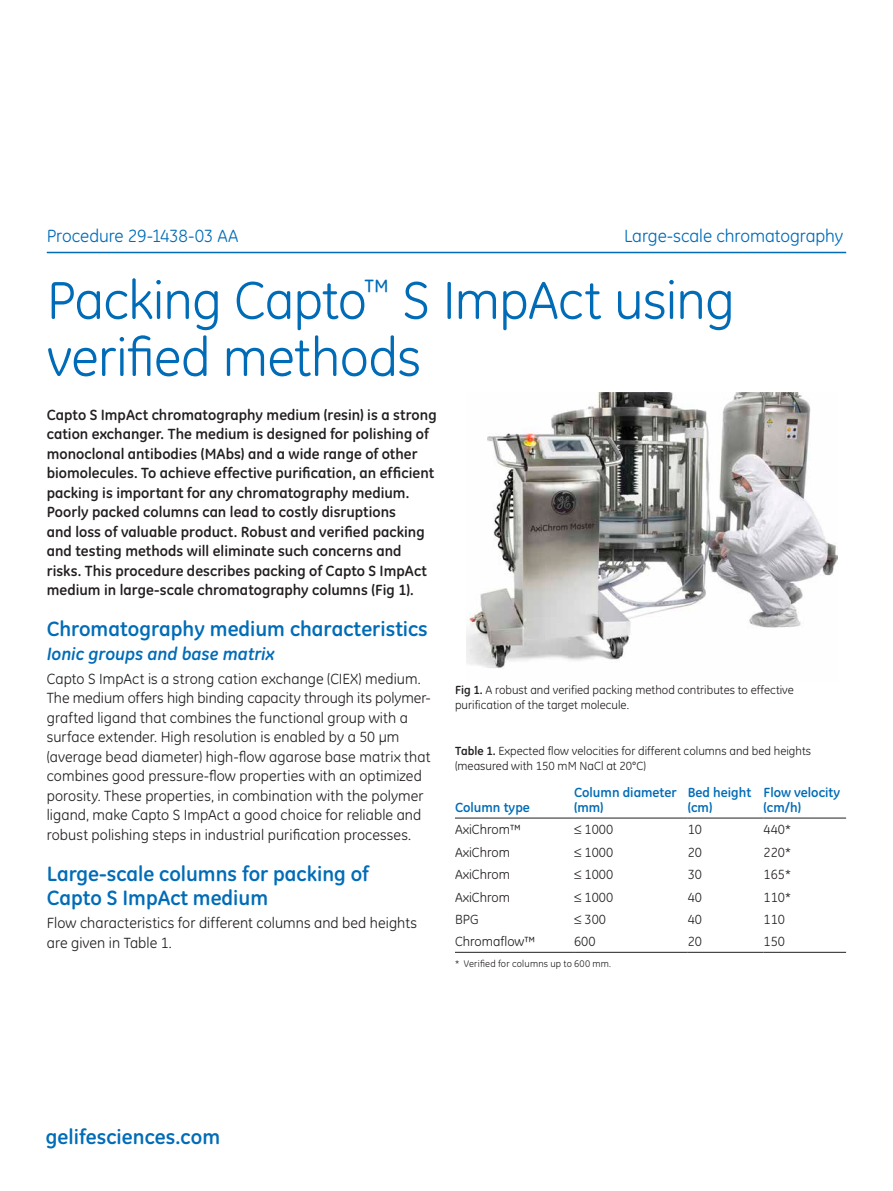
<style>
.page{position:relative;width:893px;height:1191px;background:#fff}
.page>*{position:absolute;margin:0;border:0;box-sizing:border-box;transform-origin:0 0}
.t1{font:54px/57px "GE Inspira";letter-spacing:-.01em;color:#006cb7}
.t2{font:700 21px/24px "GE Inspira";color:#006cb7}
.t3{font:18px "GE Inspira";letter-spacing:-.005em;color:#006cb7}
.t4{font:italic 700 18px "GE Inspira";letter-spacing:-.005em;color:#006cb7}
.t5{font:15px/19.5px "GE Inspira";letter-spacing:.005em;color:#231f20}
.t6{font:700 15px/19.5px "GE Inspira";color:#231f20}
.t7{font:13.5px "GE Inspira";color:#231f20}
.t8{font:700 13.5px/15px "GE Inspira";color:#006cb7}
.t9{font:12px/15px "GE Inspira";color:#231f20}
.t10{font:9.75px "GE Inspira";letter-spacing:.02em;color:#231f20}
.s1{font-weight:700}
</style>
<div class="page">
<hr style="left:47px;top:252px;width:799px;height:1px;background:#006cb7">
<hr style="left:455px;top:817px;width:119px;height:1px;background:#231f20">
<hr style="left:574px;top:817px;width:114px;height:1px;background:#231f20">
<hr style="left:688px;top:817px;width:76px;height:1px;background:#231f20">
<hr style="left:764px;top:817px;width:82px;height:1px;background:#231f20">
<hr style="left:455px;top:952px;width:119px;height:1px;background:#231f20">
<hr style="left:574px;top:952px;width:114px;height:1px;background:#231f20">
<hr style="left:688px;top:952px;width:76px;height:1px;background:#231f20">
<hr style="left:764px;top:952px;width:82px;height:1px;background:#231f20">
<img style="left:466px;top:393px;width:372px;height:276px">
<p class="t3" style="left:47px;top:225px;width:193px">Procedure 29-1438-03 AA</p>
<p class="t3" style="left:624px;top:225px;width:221px">Large-scale chromatography</p>
<h1 class="t1" style="left:47px;top:272px;width:689px">Packing Capto<sup>™</sup> S ImpAct using verified methods</h1>
<p class="t6" style="left:47px;top:404px;width:391px">Capto S ImpAct chromatography medium (resin) is a strong cation exchanger. The medium is designed for polishing of monoclonal antibodies (MAbs) and a wide range of other biomolecules. To achieve effective purification, an efficient packing is important for any chromatography medium.<br>Poorly packed columns can lead to costly disruptions<br>and loss of valuable product. Robust and verified packing and testing methods will eliminate such concerns and risks. This procedure describes packing of Capto S ImpAct medium in large-scale chromatography columns (Fig 1).</p>
<h2 class="t2" style="left:47px;top:616px;width:383px">Chromatography medium characteristics</h2>
<p class="t4" style="left:47px;top:642px;width:229px">Ionic groups and base matrix</p>
<p class="t5" style="left:47px;top:668px;width:386px">Capto S ImpAct is a strong cation exchange (CIEX) medium.<br>The medium offers high binding capacity through its polymer&shy;grafted ligand that combines the functional group with a surface extender. High resolution is enabled by a 50 μm (average bead diameter) high-flow agarose base matrix that combines good pressure-flow properties with an optimized porosity. These properties, in combination with the polymer ligand, make Capto S ImpAct a good choice for reliable and robust polishing steps in industrial purification processes.</p>
<h2 class="t2" style="left:47px;top:861px;width:324px">Large-scale columns for packing of<br>Capto S ImpAct medium</h2>
<p class="t5" style="left:47px;top:913px;width:372px">Flow characteristics for different columns and bed heights are given in Table 1.</p>
<p class="t9" style="left:455px;top:682px;width:341px"><span class="s1">Fig 1.</span> A robust and verified packing method contributes to effective purification of the target molecule.</p>
<p class="t9" style="left:455px;top:743px;width:358px"><span class="s1">Table 1.</span> Expected flow velocities for different columns and bed heights (measured with 150 mM NaCl at 20°C)</p>
<p class="t8" style="left:455px;top:799px;width:76px">Column type</p>
<p class="t8" style="left:574px;top:784px;width:104px">Column diameter (mm)</p>
<p class="t8" style="left:688px;top:784px;width:65px">Bed height (cm)</p>
<p class="t8" style="left:764px;top:784px;width:78px">Flow velocity (cm/h)</p>
<p class="t7" style="left:455px;top:822px;width:68px">AxiChrom™</p>
<p class="t7" style="left:574px;top:822px;width:41px">≤ 1000</p>
<p class="t7" style="left:688px;top:822px;width:16px">10</p>
<p class="t7" style="left:764px;top:822px;width:29px">440*</p>
<p class="t7" style="left:455px;top:844px;width:57px">AxiChrom</p>
<p class="t7" style="left:574px;top:844px;width:41px">≤ 1000</p>
<p class="t7" style="left:688px;top:844px;width:16px">20</p>
<p class="t7" style="left:764px;top:844px;width:29px">220*</p>
<p class="t7" style="left:455px;top:866px;width:57px">AxiChrom</p>
<p class="t7" style="left:574px;top:866px;width:41px">≤ 1000</p>
<p class="t7" style="left:688px;top:866px;width:16px">30</p>
<p class="t7" style="left:764px;top:866px;width:29px">165*</p>
<p class="t7" style="left:455px;top:889px;width:57px">AxiChrom</p>
<p class="t7" style="left:574px;top:889px;width:41px">≤ 1000</p>
<p class="t7" style="left:688px;top:889px;width:16px">40</p>
<p class="t7" style="left:764px;top:889px;width:29px">110*</p>
<p class="t7" style="left:455px;top:911px;width:25px">BPG</p>
<p class="t7" style="left:574px;top:911px;width:34px">≤ 300</p>
<p class="t7" style="left:688px;top:911px;width:16px">40</p>
<p class="t7" style="left:764px;top:911px;width:23px">110</p>
<p class="t7" style="left:455px;top:934px;width:82px">Chromaflow™</p>
<p class="t7" style="left:574px;top:934px;width:23px">600</p>
<p class="t7" style="left:688px;top:934px;width:16px">20</p>
<p class="t7" style="left:764px;top:934px;width:23px">150</p>
<p class="t10" style="left:455px;top:958px;width:158px">* Verified for columns up to 600 mm.</p>
<h2 class="t2" style="left:46px;top:1124px;width:176px">gelifesciences.com</h2>
</div>
